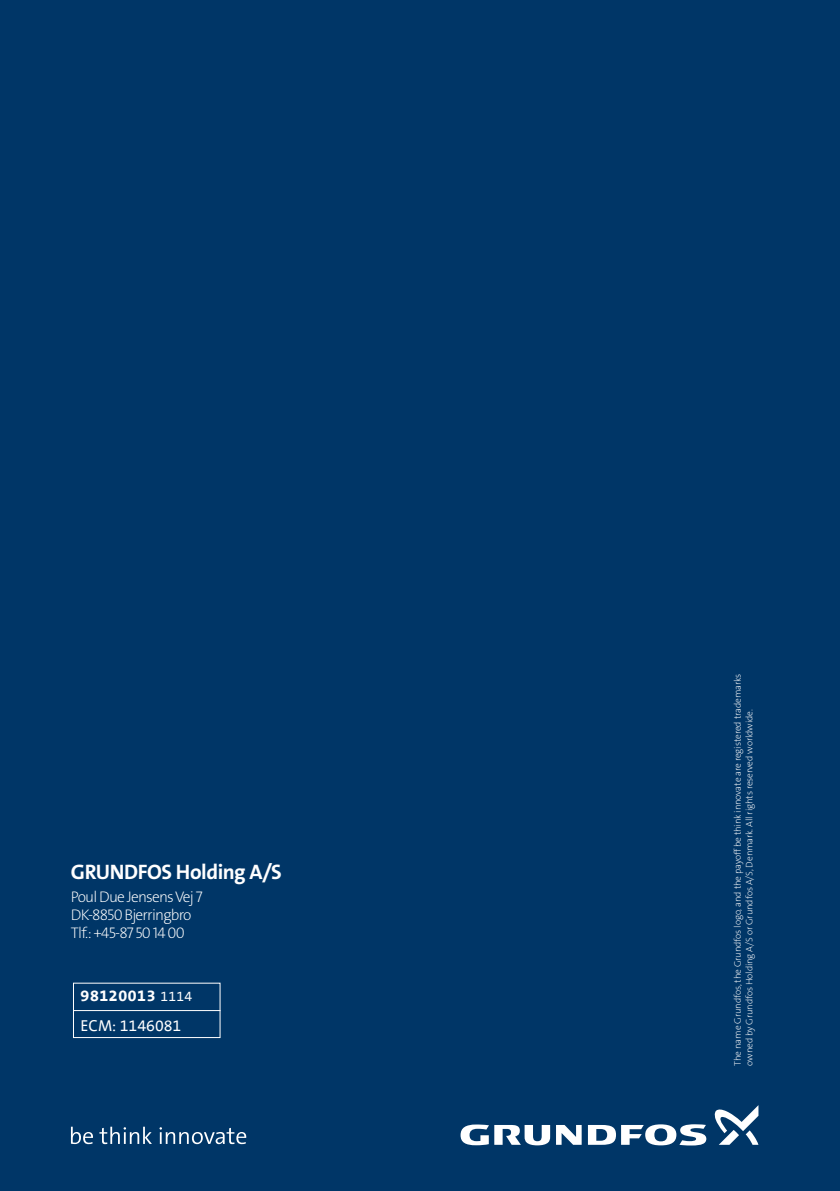
<style>
.page{position:relative;width:840px;height:1191px;background:#fff}
.page>*{position:absolute;margin:0;border:0;box-sizing:border-box;transform-origin:0 0}
.t1{font:21px "Grundfos The Sans V2 OT 7 B";letter-spacing:-.02em;color:#fff}
.t2{font:16px/30px "Grundfos The Sans";color:#fff}
.t3{font:15.4px/18.2px "Grundfos The Sans V2 OT 2 XL";letter-spacing:-.05em;color:#fff}
.t4{font:9.4px/11.8px "Grundfos The Sans V2 OT 2 XL";letter-spacing:-.01em;color:#fff}
.s1{font-weight:700}
.s2{font-size:14px}
</style>
<div class="page">
<div style="left:0;top:0;width:839px;height:1191px;background:#003667"></div>
<div style="left:73px;top:982px;width:147px;height:56px;border:1px solid #fff"></div>
<hr style="left:73px;top:1010px;width:147px;height:1px;background:#fff">
<svg style="left:494px;top:1125px;width:87px;height:20px"></svg>
<svg style="left:460px;top:1124px;width:28px;height:21px"></svg>
<svg style="left:587px;top:1124px;width:119px;height:21px"></svg>
<svg style="left:714px;top:1105px;width:44px;height:39px"></svg>
<svg style="left:71px;top:1126px;width:22px;height:18px"></svg>
<svg style="left:99px;top:1126px;width:53px;height:18px"></svg>
<svg style="left:159px;top:1127px;width:87px;height:17px"></svg>
<h1 class="t1" style="left:71px;top:859px;width:212px">GRUNDFOS Holding A/S</h1>
<h3 class="t3" style="left:71px;top:887px;width:133px">Poul Due Jensens Vej 7<br>DK-8850 Bjerringbro<br>Tlf.: +45-87 50 14 00</h3>
<h2 class="t2" style="left:81px;top:981px;width:113px"><span class="s1">98120013</span> <span class="s2">1114<br></span>ECM: 1146081</h2>
<p class="t4" style="left:731px;top:1065px;width:393px;rotate:-90deg">The name Grundfos, the Grundfos logo, and the payoff be think innovate are registered trademarks owned by Grundfos Holding A/S or Grundfos A/S, Denmark. All rights reserved worldwide.</p>
</div>
